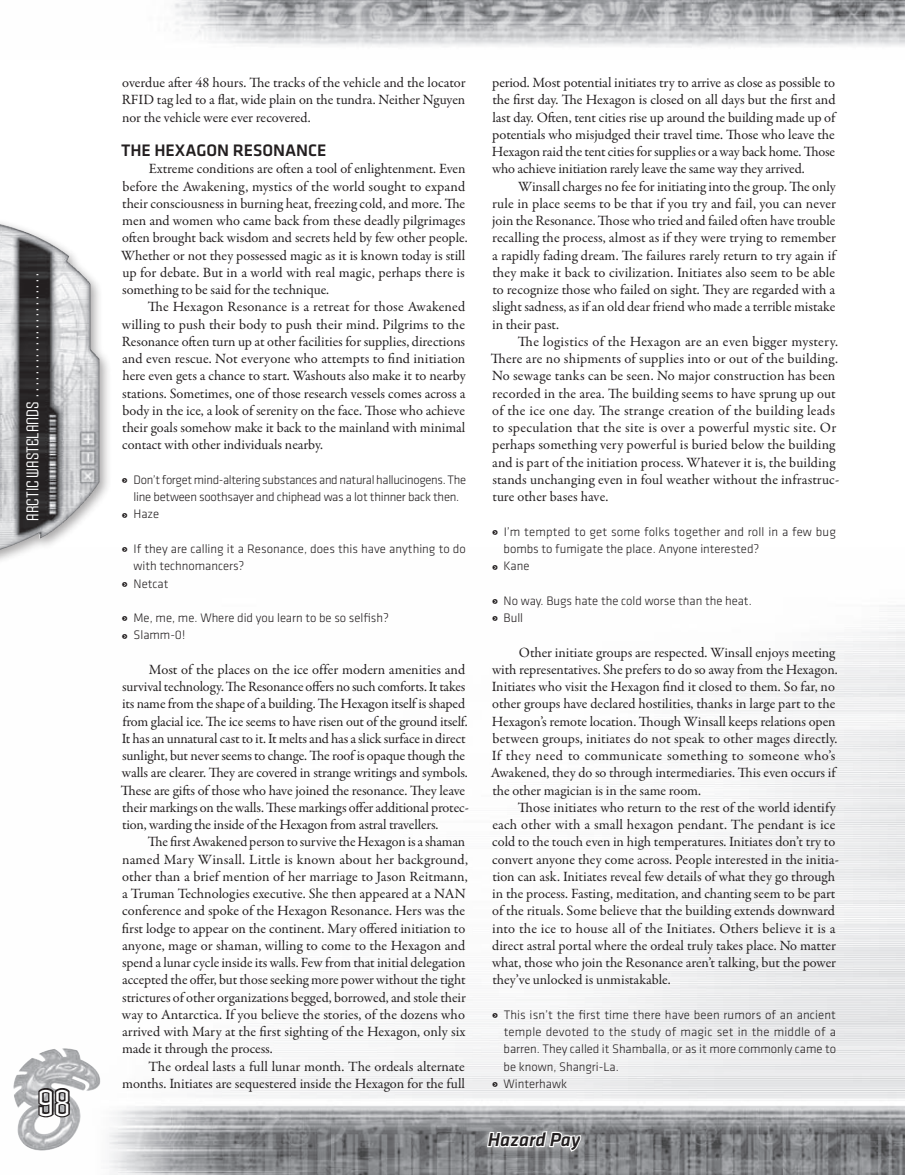
<style>
.page{position:relative;width:905px;height:1175px;background:#fff}
.page>*{position:absolute;margin:0;border:0;box-sizing:border-box;transform-origin:0 0}
.t1{font:condensed 36px "Armada";color:#fff}
.t2{font:italic 500 19.5px "Klavika";color:#231f20}
.t3{font:500 17.25px "Klavika";letter-spacing:.01em;color:#231f20}
.t4{font:condensed 16.5px "Armada";color:#fff}
.t5{font:14.25px/17.2px "Garamond Premr Pro";color:#231f20}
.t6{font:300 12.75px/17.2px "Klavika";color:#231f20}
.t7{font:300 12.75px "Klavika";letter-spacing:-.025em;color:#231f20}
.t8{font:300 12.75px "Klavika";letter-spacing:-.02em;color:#231f20}
.s1{font-family:"Badloc ICG";font-weight:400;font-size:16.5px}
</style>
<div class="page">
<img style="left:14px;top:605px;width:890px;height:569px">
<img style="left:174px;top:0;width:730px;height:47px">
<img style="left:13px;top:1048px;width:53px;height:41px">
<svg style="left:37px;top:1086px;width:37px;height:32px"></svg>
<div style="left:480px;top:1124px;width:108px;height:34px;background:#fff;opacity:.71"></div>
<svg style="left:485px;top:1110px;width:97px;height:43px"></svg>
<div style="left:0;top:215px;width:113px;height:353px;background:#231f20;opacity:.4"></div>
<img style="left:0;top:224px;width:99px;height:326px">
<p class="t4" style="left:24px;top:520px;width:248px;rotate:-90deg">ARCTIC WASTELANDS .......................</p>
<h1 class="t1" style="left:38px;top:1083px;width:34px">98</h1>
<p class="t5" style="left:122px;top:74px;width:345px;text-align:justify">overdue after 48 hours. The tracks of the vehicle and the locator RFID tag led to a flat, wide plain on the tundra. Neither Nguyen nor the vehicle were ever recovered.</p>
<p class="t3" style="left:121px;top:141px;width:205px">THE HEXAGON RESONANCE</p>
<p class="t5" style="left:121px;top:160px;width:348px;text-indent:28px">Extreme conditions are often a tool of enlightenment. Even before the Awakening, mystics of the world sought to expand their consciousness in burning heat, freezing cold, and more. The men and women who came back from these deadly pilgrimages often brought back wisdom and secrets held by few other people.<br>Whether or not they possessed magic as it is known today is still up for debate. But in a world with real magic, perhaps there is something to be said for the technique.</p>
<p class="t5" style="left:122px;top:298px;width:345px;text-align:justify;text-indent:26px">The Hexagon Resonance is a retreat for those Awakened willing to push their body to push their mind. Pilgrims to the Resonance often turn up at other facilities for supplies, directions and even rescue. Not everyone who attempts to find initiation here even gets a chance to start. Washouts also make it to nearby stations. Sometimes, one of those research vessels comes across a body in the ice, a look of serenity on the face. Those who achieve their goals somehow make it back to the mainland with minimal contact with other individuals nearby.</p>
<p class="t7" style="left:122px;top:473px;width:346px"><span class="s1">&gt;</span> Don’t forget mind-altering substances and natural hallucinogens. The</p>
<p class="t8" style="left:133px;top:490px;width:327px">line between soothsayer and chiphead was a lot thinner back then.</p>
<p class="t6" style="left:122px;top:506px;width:39px"><span class="s1">&gt;</span> Haze</p>
<p class="t6" style="left:122px;top:540px;width:346px"><span class="s1">&gt;</span> If they are calling it a Resonance, does this have anything to do</p>
<p class="t6" style="left:133px;top:557px;width:112px">with technomancers?</p>
<p class="t6" style="left:122px;top:575px;width:48px"><span class="s1">&gt;</span> Netcat</p>
<p class="t6" style="left:122px;top:609px;width:269px"><span class="s1">&gt;</span> Me, me, me. Where did you learn to be so selfish? <span class="s1">&gt;</span> Slamm-0!</p>
<p class="t5" style="left:121px;top:661px;width:349px;text-indent:28px">Most of the places on the ice offer modern amenities and survival technology. The Resonance offers no such comforts. It takes its name from the shape of a building. The Hexagon itself is shaped from glacial ice. The ice seems to have risen out of the ground itself.<br>It has an unnatural cast to it. It melts and has a slick surface in direct sunlight, but never seems to change. The roof is opaque though the walls are clearer. They are covered in strange writings and symbols.<br>These are gifts of those who have joined the resonance. They leave their markings on the walls. These markings offer additional protec&shy;tion, warding the inside of the Hexagon from astral travellers.</p>
<p class="t5" style="left:122px;top:833px;width:347px;text-indent:26px">The first Awakened person to survive the Hexagon is a shaman named Mary Winsall. Little is known about her background, other than a brief mention of her marriage to Jason Reitmann, a Truman Technologies executive. She then appeared at a NAN conference and spoke of the Hexagon Resonance. Hers was the first lodge to appear on the continent. Mary offered initiation to anyone, mage or shaman, willing to come to the Hexagon and spend a lunar cycle inside its walls. Few from that initial delegation accepted the offer, but those seeking more power without the tight strictures of other organizations begged, borrowed, and stole their way to Antarctica. If you believe the stories, of the dozens who arrived with Mary at the first sighting of the Hexagon, only six made it through the process.</p>
<p class="t5" style="left:122px;top:1057px;width:344px;text-align:right">The ordeal lasts a full lunar month. The ordeals alternate months. Initiates are sequestered inside the Hexagon for the full</p>
<p class="t5" style="left:492px;top:74px;width:345px;text-align:justify">period. Most potential initiates try to arrive as close as possible to the first day. The Hexagon is closed on all days but the first and last day. Often, tent cities rise up around the building made up of potentials who misjudged their travel time. Those who leave the Hexagon raid the tent cities for supplies or a way back home. Those who achieve initiation rarely leave the same way they arrived.</p>
<p class="t5" style="left:492px;top:178px;width:345px;text-align:justify;text-indent:26px">Winsall charges no fee for initiating into the group. The only rule in place seems to be that if you try and fail, you can never join the Resonance. Those who tried and failed often have trouble recalling the process, almost as if they were trying to remember a rapidly fading dream. The failures rarely return to try again if they make it back to civilization. Initiates also seem to be able to recognize those who failed on sight. They are regarded with a slight sadness, as if an old dear friend who made a terrible mistake in their past.</p>
<p class="t5" style="left:491px;top:333px;width:350px;text-indent:27px">The logistics of the Hexagon are an even bigger mystery.<br>There are no shipments of supplies into or out of the building.<br>No sewage tanks can be seen. No major construction has been recorded in the area. The building seems to have sprung up out of the ice one day. The strange creation of the building leads to speculation that the site is over a powerful mystic site. Or perhaps something very powerful is buried below the building and is part of the initiation process. Whatever it is, the building stands unchanging even in foul weather without the infrastruc&shy;ture other bases have.</p>
<p class="t6" style="left:491px;top:523px;width:346px"><span class="s1">&gt;</span> I’m tempted to get some folks together and roll in a few bug</p>
<p class="t6" style="left:503px;top:540px;width:257px">bombs to fumigate the place. Anyone interested?</p>
<p class="t6" style="left:491px;top:557px;width:39px"><span class="s1">&gt;</span> Kane</p>
<p class="t6" style="left:491px;top:592px;width:262px"><span class="s1">&gt;</span> No way. Bugs hate the cold worse than the heat. <span class="s1">&gt;</span> Bull</p>
<p class="t5" style="left:491px;top:643px;width:348px;text-indent:28px">Other initiate groups are respected. Winsall enjoys meeting with representatives. She prefers to do so away from the Hexagon.<br>Initiates who visit the Hexagon find it closed to them. So far, no other groups have declared hostilities, thanks in large part to the Hexagon’s remote location. Though Winsall keeps relations open between groups, initiates do not speak to other mages directly.<br>If they need to communicate something to someone who’s Awakened, they do so through intermediaries. This even occurs if the other magician is in the same room.</p>
<p class="t5" style="left:492px;top:799px;width:348px;text-indent:26px">Those initiates who return to the rest of the world identify each other with a small hexagon pendant. The pendant is ice cold to the touch even in high temperatures. Initiates don’t try to convert anyone they come across. People interested in the initia&shy;tion can ask. Initiates reveal few details of what they go through in the process. Fasting, meditation, and chanting seem to be part of the rituals. Some believe that the building extends downward into the ice to house all of the Initiates. Others believe it is a direct astral portal where the ordeal truly takes place. No matter what, those who join the Resonance aren’t talking, but the power they’ve unlocked is unmistakable.</p>
<p class="t6" style="left:491px;top:1006px;width:346px"><span class="s1">&gt;</span> This isn’t the first time there have been rumors of an ancient</p>
<p class="t6" style="left:503px;top:1023px;width:334px">temple devoted to the study of magic set in the middle of a</p>
<p class="t6" style="left:503px;top:1040px;width:334px">barren. They called it Shamballa, or as it more commonly came to</p>
<p class="t6" style="left:503px;top:1058px;width:117px">be known, Shangri-La.</p>
<p class="t6" style="left:491px;top:1075px;width:77px"><span class="s1">&gt;</span> Winterhawk</p>
<h2 class="t2" style="left:488px;top:1128px;width:94px">Hazard Pay</h2>
</div>
